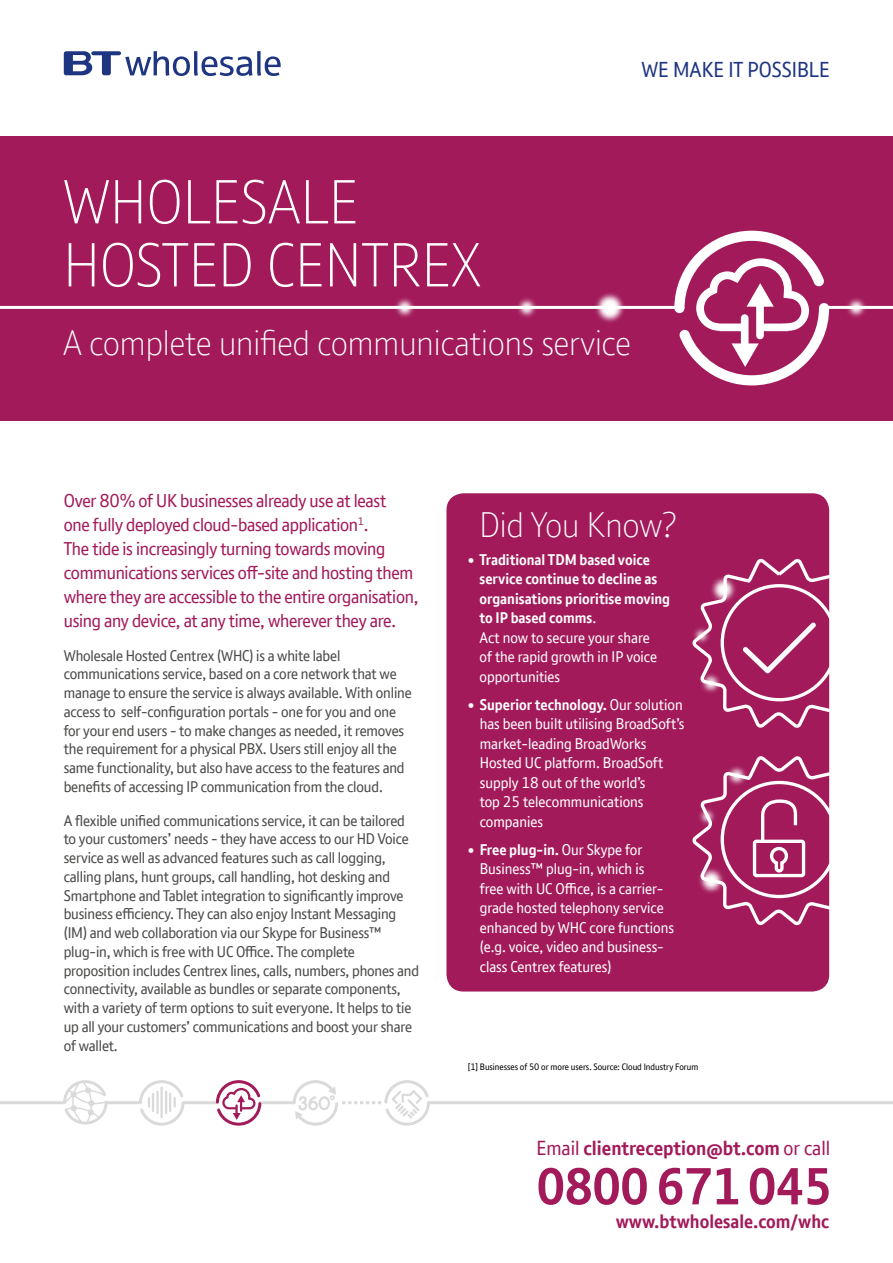
<style>
.page{position:relative;width:893px;height:1263px;background:#fff}
.page>*{position:absolute;margin:0;border:0;box-sizing:border-box;transform-origin:0 0}
.t1{font:300 60px/63px "BT Font";color:#fff}
.t2{font:700 50.25px "BT Font";letter-spacing:-.02em;color:#a21a5a}
.t3{font:300 34.5px "BT Font";color:#fff}
.t4{font:21px "BT Font";color:#1e3582}
.t5{font:700 19.8px "BT Font";color:#a21a5a}
.t6{font:700 18.9px "BT Font";color:#a21a5a}
.t7{font:18px/24px "BT Font";letter-spacing:-.015em;color:#a21a5a}
.t8{font:15px/18.8px "BT Font";letter-spacing:-.01em;color:#4a4a49}
.t9{font:15px/19.5px "BT Font";color:#fff}
.t10{font:700 15px/19.5px "BT Font";color:#fff}
.t11{font:9px "BT Font";color:#000}
.s1{font-weight:400}
.s2{font-weight:700}
</style>
<div class="page">
<div style="left:0;top:136px;width:893px;height:285px;background:#a21a5a"></div>
<hr style="left:0;top:306px;width:680px;height:3px;background:#fff">
<svg style="left:674px;top:231px;width:128px;height:154px"></svg>
<img style="left:345px;top:298px;width:120px;height:19px">
<img style="left:587px;top:293px;width:87px;height:30px">
<img style="left:467px;top:298px;width:120px;height:19px">
<img style="left:796px;top:248px;width:97px;height:119px">
<div style="left:446px;top:493px;width:383px;height:498px;background:#a21a5a;border-radius:17px"></div>
<svg style="left:64px;top:51px;width:217px;height:25px"></svg>
<hr style="left:106px;top:1101px;width:34px;height:3px;background:#dadada">
<hr style="left:183px;top:1101px;width:34px;height:3px;background:#dadada">
<hr style="left:260px;top:1101px;width:34px;height:3px;background:#dadada">
<hr style="left:0;top:1101px;width:64px;height:3px;background:#dadada">
<svg style="left:139px;top:1080px;width:45px;height:46px"></svg>
<svg style="left:216px;top:1080px;width:45px;height:46px"></svg>
<hr style="left:428px;top:1101px;width:465px;height:3px;background:#dadada">
<svg style="left:293px;top:1080px;width:137px;height:46px"></svg>
<svg style="left:63px;top:1080px;width:45px;height:44px"></svg>
<svg style="left:692px;top:528px;width:138px;height:444px"></svg>
<div style="left:753px;top:840px;width:52px;height:37px;border:3px solid #fff;border-radius:2px"></div>
<svg style="left:759px;top:798px;width:40px;height:76px"></svg>
<div style="left:721px;top:584px;width:117px;height:117px;border:3px solid #fff;border-radius:50%"></div>
<div style="left:721px;top:781px;width:117px;height:117px;border:3px solid #fff;border-radius:50%"></div>
<h3 class="t4" style="left:641px;top:55px;width:190px">WE MAKE IT POSSIBLE</h3>
<h1 class="t1" style="left:63px;top:170px;width:419px">WHOLESALE<br>HOSTED CENTREX</h1>
<h3 class="t3" style="left:63px;top:320px;width:569px">A complete unified communications service</h3>
<p class="t7" style="left:64px;top:488px;width:356px">Over 80% of UK businesses already use at least<br>one fully deployed cloud-based application<sup>1</sup>.<br>The tide is increasingly turning towards moving communications services off-site and hosting them where they are accessible to the entire organisation, using any device, at any time, wherever they are.</p>
<p class="t8" style="left:64px;top:646px;width:349px">Wholesale Hosted Centrex (WHC) is a white label communications service, based on a core network that we manage to ensure the service is always available. With online access to self-configuration portals - one for you and one for your end users - to make changes as needed, it removes the requirement for a physical PBX. Users still enjoy all the same functionality, but also have access to the features and benefits of accessing IP communication from the cloud.</p>
<p class="t8" style="left:64px;top:811px;width:357px">A flexible unified communications service, it can be tailored to your customers’ needs - they have access to our HD Voice service as well as advanced features such as call logging, calling plans, hunt groups, call handling, hot desking and Smartphone and Tablet integration to significantly improve business efficiency. They can also enjoy Instant Messaging (IM) and web collaboration via our Skype for Business™ plug-in, which is free with UC Office. The complete proposition includes Centrex lines, calls, numbers, phones and connectivity, available as bundles or separate components, with a variety of term options to suit everyone. It helps to tie up all your customers’ communications and boost your share of wallet.</p>
<h3 class="t3" style="left:479px;top:502px;width:199px">Did You Know?</h3>
<p class="t10" style="left:480px;top:550px;width:192px;text-indent:-12px">• Traditional TDM based voice service continue to decline as organisations prioritise moving to IP based comms<span class="s1">.<br>Act now to secure your share<br>of the rapid growth in IP voice opportunities</span></p>
<p class="t9" style="left:480px;top:694px;width:206px;text-indent:-12px"><span class="s2">• Superior technology.</span> Our solution has been built utilising BroadSoft’s market-leading BroadWorks<br>Hosted UC platform. BroadSoft supply 18 out of the world’s<br>top 25 telecommunications companies</p>
<p class="t9" style="left:480px;top:839px;width:196px;text-indent:-12px"><span class="s2">• Free plug-in.</span> Our Skype for<br>Business™ plug-in, which is<br>free with UC Office, is a carrier&shy;grade hosted telephony service enhanced by WHC core functions (e.g. voice, video and business&shy;class Centrex features)</p>
<p class="t11" style="left:468px;top:1061px;width:232px">[1] Businesses of 50 or more users. Source: Cloud Industry Forum</p>
<h3 class="t5" style="left:536px;top:1135px;width:295px"><span class="s1">Email</span> clientreception@bt.com <span class="s1">or call</span></h3>
<h2 class="t2" style="left:536px;top:1153px;width:297px">0800 671 045</h2>
<p class="t6" style="left:616px;top:1209px;width:215px">www.btwholesale.com/whc</p>
</div>
